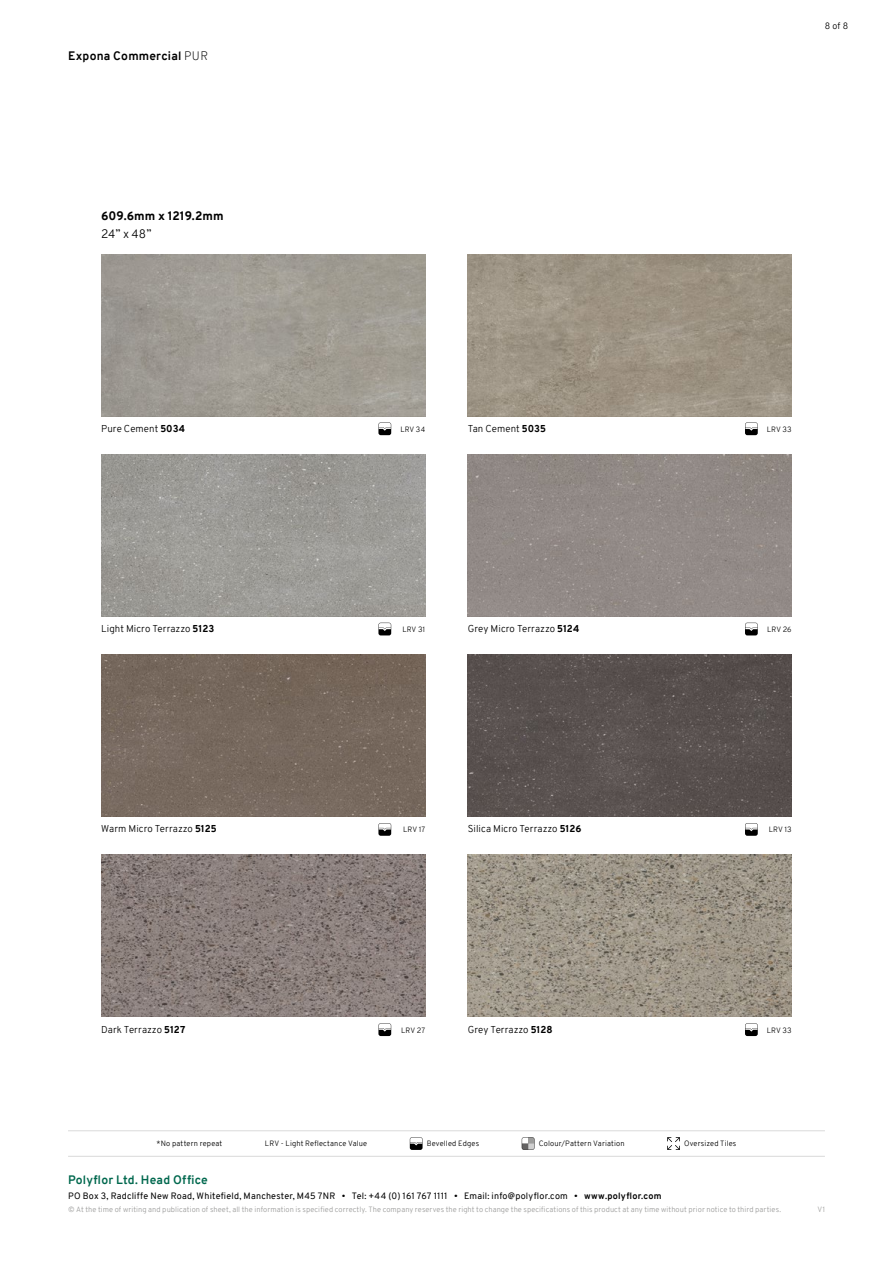
<style>
.page{position:relative;width:893px;height:1263px;background:#fff}
.page>*{position:absolute;margin:0;border:0;box-sizing:border-box;transform-origin:0 0}
.t1{font:700 12px "Overpass";letter-spacing:.02em;color:#00684e}
.t2{font:700 12px "Overpass";letter-spacing:.015em;color:#000}
.t3{font:800 12px "Overpass";letter-spacing:.005em;color:#000}
.t4{font:300 12px "Overpass";color:#000}
.t5{font:300 9.75px "Overpass";letter-spacing:.01em;color:#000}
.t6{font:9px "Overpass";letter-spacing:.025em;color:#000}
.t7{font:300 9px "Overpass";color:#000}
.t8{font:300 7.5px "Overpass";letter-spacing:.015em;color:#9d9d9c}
.t9{font:300 7.5px "Overpass";letter-spacing:.02em;color:#000}
.s1{font-weight:200}
.s2{font-weight:800}
.s3{font-weight:700}
</style>
<div class="page">
<img style="left:101px;top:254px;width:324px;height:162px">
<svg style="left:378px;top:422px;width:13px;height:13px"></svg>
<img style="left:101px;top:454px;width:324px;height:162px">
<svg style="left:378px;top:623px;width:13px;height:12px"></svg>
<img style="left:101px;top:655px;width:324px;height:162px">
<svg style="left:378px;top:823px;width:13px;height:13px"></svg>
<img style="left:101px;top:855px;width:324px;height:162px">
<svg style="left:378px;top:1023px;width:13px;height:13px"></svg>
<img style="left:468px;top:254px;width:324px;height:162px">
<svg style="left:745px;top:422px;width:13px;height:13px"></svg>
<div style="left:468px;top:454px;width:324px;height:162px;background:#928a86"></div>
<svg style="left:745px;top:623px;width:13px;height:12px"></svg>
<img style="left:468px;top:655px;width:324px;height:162px">
<svg style="left:745px;top:823px;width:13px;height:13px"></svg>
<img style="left:468px;top:855px;width:324px;height:162px">
<svg style="left:745px;top:1023px;width:13px;height:13px"></svg>
<hr style="left:68px;top:1130px;width:757px;height:1px;background:#dadada">
<hr style="left:68px;top:1156px;width:757px;height:1px;background:#dadada">
<svg style="left:410px;top:1137px;width:13px;height:13px"></svg>
<svg style="left:522px;top:1137px;width:12px;height:13px"></svg>
<svg style="left:667px;top:1137px;width:13px;height:13px"></svg>
<h1 class="t2" style="left:68px;top:47px;width:142px">Expona Commercial <span class="s1">PUR</span></h1>
<h1 class="t3" style="left:101px;top:208px;width:124px">609.6mm x 1219.2mm</h1>
<h1 class="t4" style="left:101px;top:226px;width:52px">24” x 48”</h1>
<p class="t7" style="left:825px;top:19px;width:25px">8 of 8</p>
<h2 class="t5" style="left:101px;top:421px;width:86px">Pure Cement <span class="s2">5034</span></h2>
<p class="t9" style="left:400px;top:424px;width:26px">LRV 34</p>
<h2 class="t5" style="left:468px;top:421px;width:80px">Tan Cement <span class="s2">5035</span></h2>
<p class="t9" style="left:767px;top:424px;width:26px">LRV 33</p>
<h2 class="t5" style="left:101px;top:622px;width:115px">Light Micro Terrazzo <span class="s2">5123</span></h2>
<p class="t9" style="left:402px;top:624px;width:24px">LRV 31</p>
<h2 class="t5" style="left:468px;top:622px;width:113px">Grey Micro Terrazzo <span class="s2">5124</span></h2>
<p class="t9" style="left:767px;top:624px;width:26px">LRV 26</p>
<h2 class="t5" style="left:101px;top:822px;width:117px">Warm Micro Terrazzo <span class="s2">5125</span></h2>
<p class="t9" style="left:403px;top:824px;width:24px">LRV 17</p>
<h2 class="t5" style="left:468px;top:822px;width:115px">Silica Micro Terrazzo <span class="s2">5126</span></h2>
<p class="t9" style="left:769px;top:824px;width:24px">LRV 13</p>
<h2 class="t5" style="left:101px;top:1022px;width:86px">Dark Terrazzo <span class="s2">5127</span></h2>
<p class="t9" style="left:401px;top:1025px;width:26px">LRV 27</p>
<h2 class="t5" style="left:468px;top:1022px;width:86px">Grey Terrazzo <span class="s2">5128</span></h2>
<p class="t9" style="left:767px;top:1025px;width:26px">LRV 33</p>
<p class="t9" style="left:157px;top:1138px;width:67px">*No pattern repeat</p>
<p class="t9" style="left:265px;top:1138px;width:104px">LRV - Light Reflectance Value</p>
<p class="t9" style="left:427px;top:1138px;width:54px">Bevelled Edges</p>
<p class="t9" style="left:539px;top:1138px;width:87px">Colour/Pattern Variation</p>
<p class="t9" style="left:684px;top:1138px;width:54px">Oversized Tiles</p>
<h1 class="t1" style="left:68px;top:1171px;width:141px">Polyflor Ltd. Head Office</h1>
<p class="t6" style="left:68px;top:1189px;width:595px">PO Box 3, Radcliffe New Road, Whitefield, Manchester, M45 7NR • Tel: +44 (0) 161 767 1111 • Email: info@polyflor.com • <span class="s3">www.polyflor.com</span></p>
<p class="t8" style="left:68px;top:1204px;width:715px">© At the time of writing and publication of sheet, all the information is specified correctly. The company reserves the right to change the specifications of this product at any time without prior notice to third parties.</p>
<p class="t8" style="left:817px;top:1204px;width:9px">V1</p>
</div>
